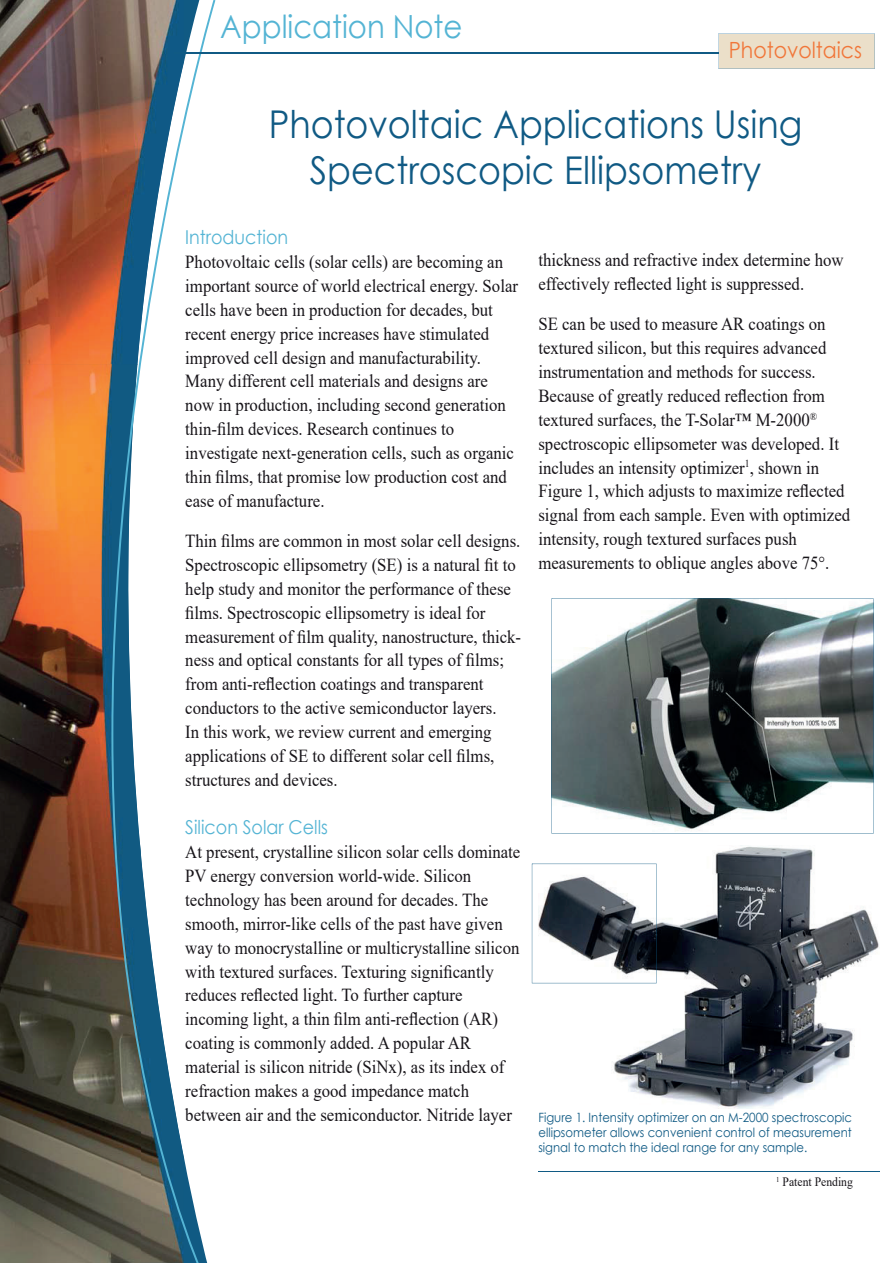
<style>
.page{position:relative;width:893px;height:1263px;background:#fff}
.page>*{position:absolute;margin:0;border:0;box-sizing:border-box;transform-origin:0 0}
.t1{font:38.25px/45.9px "Century Gothic";color:#105a84;text-align:center;scale:.92 1}
.t2{font:31.95px "Century Gothic";color:#54b4d4;scale:.92 1}
.t3{font:22.35px "Century Gothic";color:#f17639;scale:.92 1}
.t4{font:19.2px "Century Gothic";color:#54b4d4;scale:.92 1}
.t5{font:18.3px/23.9px "Times New Roman";color:#171419;scale:.92 1}
.t6{font:12.75px/15.3px "Century Gothic";color:#105a84;text-align:justify;scale:.92 1}
.t7{font:12.75px "Times New Roman";color:#171419;scale:.92 1}
</style>
<div class="page">
<img style="left:0;top:0;width:111px;height:364px">
<img style="left:0;top:364px;width:111px;height:899px">
<svg style="left:111px;top:0;width:104px;height:1263px"></svg>
<div style="left:718px;top:33px;width:157px;height:36px;background:#ebdfc9"></div>
<hr style="left:174px;top:52px;width:544px;height:2px;background:#105a84">
<svg style="left:552px;top:598px;width:322px;height:235px"></svg>
<img style="left:538px;top:845px;width:341px;height:263px">
<svg style="left:532px;top:864px;width:125px;height:119px"></svg>
<hr style="left:538px;top:1171px;width:342px;height:1px;background:#105a84">
<h2 class="t2" style="left:220px;top:4px;width:265px">Application Note</h2>
<p class="t3" style="left:729px;top:35px;width:146px">Photovoltaics</p>
<h1 class="t1" style="left:269px;top:100px;width:581px">Photovoltaic Applications Using<br>Spectroscopic Ellipsometry</h1>
<p class="t4" style="left:185px;top:224px;width:113px">Introduction</p>
<p class="t5" style="left:185px;top:249px;width:363px">Photovoltaic cells (solar cells) are becoming an important source of world electrical energy. Solar cells have been in production for decades, but recent energy price increases have stimulated improved cell design and manufacturability.<br>Many different cell materials and designs are now in production, including second generation thin-film devices. Research continues to investigate next-generation cells, such as organic thin films, that promise low production cost and ease of manufacture.</p>
<p class="t5" style="left:185px;top:528px;width:367px">Thin films are common in most solar cell designs.<br>Spectroscopic ellipsometry (SE) is a natural fit to help study and monitor the performance of these films. Spectroscopic ellipsometry is ideal for measurement of film quality, nanostructure, thick&shy;ness and optical constants for all types of films; from anti-reflection coatings and transparent conductors to the active semiconductor layers.<br>In this work, we review current and emerging applications of SE to different solar cell films, structures and devices.</p>
<p class="t4" style="left:185px;top:814px;width:157px">Silicon Solar Cells</p>
<p class="t5" style="left:185px;top:839px;width:366px">At present, crystalline silicon solar cells dominate PV energy conversion world-wide. Silicon technology has been around for decades. The smooth, mirror-like cells of the past have given way to monocrystalline or multicrystalline silicon with textured surfaces. Texturing significantly reduces reflected light. To further capture incoming light, a thin film anti-reflection (AR) coating is commonly added. A popular AR material is silicon nitride (SiNx), as its index of refraction makes a good impedance match between air and the semiconductor. Nitride layer</p>
<p class="t5" style="left:538px;top:248px;width:333px">thickness and refractive index determine how effectively reflected light is suppressed.</p>
<p class="t5" style="left:538px;top:311px;width:340px">SE can be used to measure AR coatings on textured silicon, but this requires advanced instrumentation and methods for success.<br>Because of greatly reduced reflection from textured surfaces, the T-Solar™ M-2000<sup>® </sup>spectroscopic ellipsometer was developed. It includes an intensity optimizer<sup>1</sup>, shown in Figure 1, which adjusts to maximize reflected signal from each sample. Even with optimized intensity, rough textured surfaces push measurements to oblique angles above 75°.</p>
<p class="t6" style="left:538px;top:1109px;width:343px">Figure 1. Intensity optimizer on an M-2000 spectroscopic ellipsometer allows convenient control of measurement signal to match the ideal range for any sample.</p>
<p class="t7" style="left:776px;top:1172px;width:85px"><sup>1</sup> Patent Pending</p>
</div>
